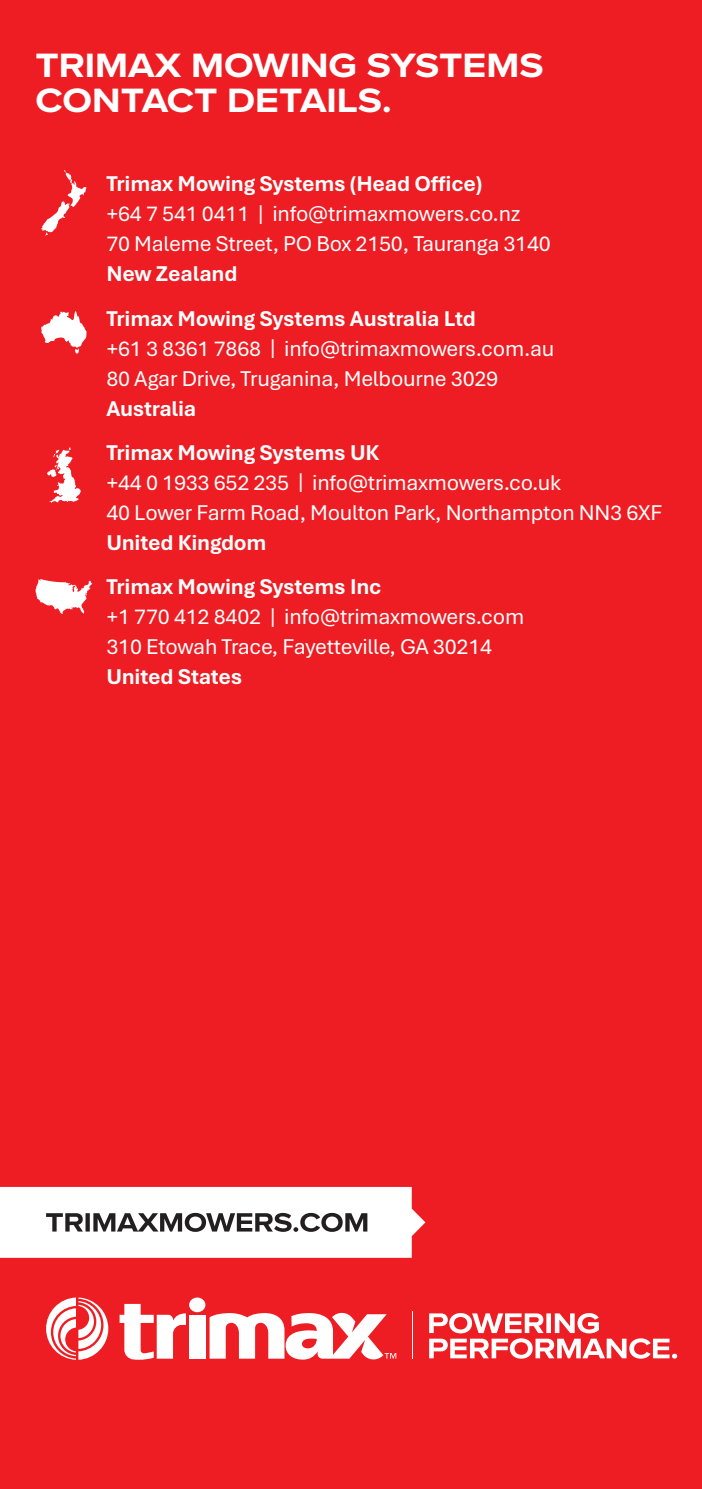
<style>
.page{position:relative;width:702px;height:1489px;background:#fff}
.page>*{position:absolute;margin:0;border:0;box-sizing:border-box;transform-origin:0 0}
.t1{font:700 35px/35px "Proxima Nova Wide";color:#fff}
.t2{font:22.5px/30px "Aptos";letter-spacing:-.01em;color:#fff}
.t3{font:700 22.5px/44.2px "Aptos";letter-spacing:-.01em;color:#fff}
</style>
<div class="page">
<div style="left:0;top:0;width:702px;height:1488px;background:#ee1d23"></div>
<svg style="left:41px;top:311px;width:46px;height:43px"></svg>
<svg style="left:41px;top:170px;width:46px;height:66px"></svg>
<svg style="left:35px;top:579px;width:57px;height:35px"></svg>
<svg style="left:47px;top:447px;width:34px;height:56px"></svg>
<div style="left:189px;top:1297px;width:16px;height:15px;background:#fff;border-radius:50%"></div>
<svg style="left:120px;top:1303px;width:66px;height:56px"></svg>
<svg style="left:209px;top:1312px;width:187px;height:48px"></svg>
<svg style="left:46px;top:1297px;width:62px;height:62px"></svg>
<svg style="left:429px;top:1313px;width:248px;height:45px"></svg>
<hr style="left:412px;top:1310px;width:1px;height:48px;background:#fff">
<div style="left:189px;top:1314px;width:16px;height:44px;background:#fff"></div>
<svg style="left:0;top:1186px;width:425px;height:71px;background:#e8dfe0"></svg>
<h1 class="t1" style="left:35px;top:47px;width:509px">TRIMAX MOWING SYSTEMS<br>CONTACT DETAILS.</h1>
<p class="t3" style="left:106px;top:161px;width:377px">Trimax Mowing Systems (Head Office)</p>
<p class="t2" style="left:106px;top:198px;width:446px">+64 7 541 0411 | info@trimaxmowers.co.nz<br>70 Maleme Street, PO Box 2150, Tauranga 3140</p>
<p class="t3" style="left:106px;top:251px;width:371px">New Zealand<br>Trimax Mowing Systems Australia Ltd</p>
<p class="t2" style="left:106px;top:332px;width:449px">+61 3 8361 7868 | info@trimaxmowers.com.au<br>80 Agar Drive, Truganina, Melbourne 3029</p>
<p class="t3" style="left:106px;top:385px;width:274px">Australia<br>Trimax Mowing Systems UK</p>
<p class="t2" style="left:106px;top:466px;width:557px">+44 0 1933 652 235 | info@trimaxmowers.co.uk<br>40 Lower Farm Road, Moulton Park, Northampton NN3 6XF</p>
<p class="t3" style="left:106px;top:519px;width:277px">United Kingdom<br>Trimax Mowing Systems Inc</p>
<p class="t2" style="left:106px;top:600px;width:419px">+1 770 412 8402 | info@trimaxmowers.com<br>310 Etowah Trace, Fayetteville, GA 30214</p>
<p class="t3" style="left:106px;top:653px;width:137px">United States</p>
</div>
